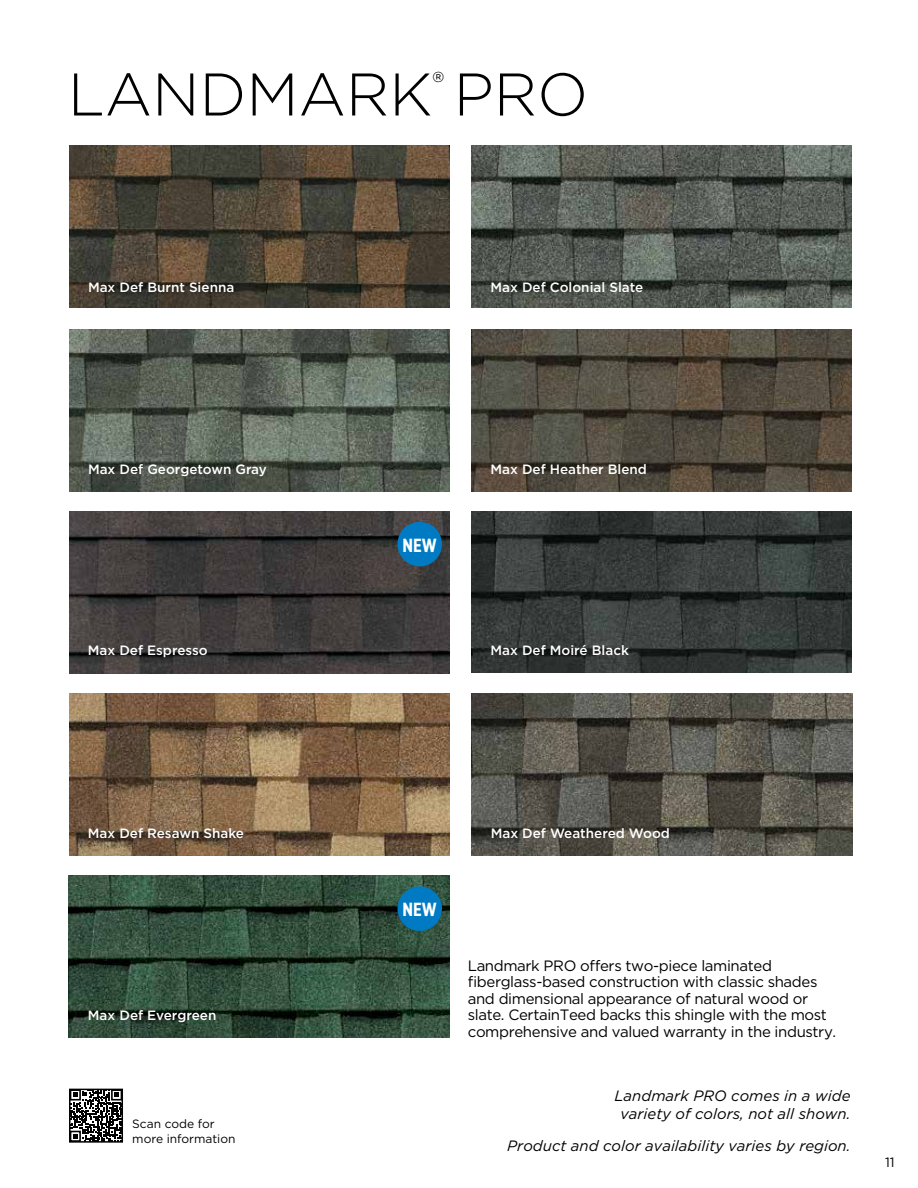
<style>
.page{position:relative;width:918px;height:1188px;background:#fff}
.page>*{position:absolute;margin:0;border:0;box-sizing:border-box;transform-origin:0 0}
.t1{font:300 60px "Gotham";color:#000}
.t2{font:700 19.05px "Gotham X Narrow";color:#fff}
.t3{font:15px/16.5px "Gotham";letter-spacing:-.025em;color:#000}
.t4{font:italic 15px/18px "Gotham";color:#000;text-align:center}
.t5{font:500 13.5px "Gotham";color:#fff}
.t6{font:13.5px "Gotham";color:#000}
.t7{font:12px/14.4px "Gotham";color:#000}
</style>
<div class="page">
<img style="left:472px;top:330px;width:380px;height:162px">
<img style="left:69px;top:330px;width:380px;height:162px">
<img style="left:69px;top:511px;width:380px;height:162px">
<img style="left:69px;top:876px;width:380px;height:162px">
<img style="left:472px;top:146px;width:380px;height:162px">
<img style="left:472px;top:694px;width:380px;height:162px">
<img style="left:472px;top:511px;width:380px;height:162px">
<img style="left:69px;top:694px;width:380px;height:162px">
<img style="left:69px;top:146px;width:380px;height:162px">
<div style="left:88px;top:281px;width:149px;height:16px;background:#000;opacity:.4"></div>
<div style="left:397px;top:522px;width:45px;height:44px;background:#007bc3;border-radius:50%"></div>
<div style="left:397px;top:886px;width:45px;height:45px;background:#007bc3;border-radius:50%"></div>
<svg style="left:72px;top:1092px;width:48px;height:48px"></svg>
<div style="left:69px;top:1089px;width:54px;height:54px;border:2px solid #000"></div>
<h1 class="t1" style="left:68px;top:56px;width:522px">LANDMARK<sup>®</sup> PRO</h1>
<p class="t5" style="left:88px;top:279px;width:148px">Max Def Burnt Sienna</p>
<p class="t5" style="left:490px;top:279px;width:154px">Max Def Colonial Slate</p>
<p class="t5" style="left:88px;top:460px;width:181px">Max Def Georgetown Gray</p>
<p class="t5" style="left:490px;top:460px;width:158px">Max Def Heather Blend</p>
<p class="t5" style="left:88px;top:642px;width:121px">Max Def Espresso</p>
<p class="t2" style="left:403px;top:533px;width:36px">NEW</p>
<p class="t5" style="left:490px;top:642px;width:140px">Max Def Moiré Black</p>
<p class="t5" style="left:88px;top:824px;width:158px">Max Def Resawn Shake</p>
<p class="t5" style="left:88px;top:1006px;width:130px">Max Def Evergreen</p>
<p class="t7" style="left:132px;top:1117px;width:105px">Scan code for more information</p>
<p class="t2" style="left:403px;top:898px;width:36px">NEW</p>
<p class="t5" style="left:491px;top:824px;width:181px">Max Def Weathered Wood</p>
<p class="t3" style="left:468px;top:957px;width:370px">Landmark PRO offers two-piece laminated fiberglass-based construction with classic shades and dimensional appearance of natural wood or slate. CertainTeed backs this shingle with the most comprehensive and valued warranty in the industry.</p>
<p class="t4" style="left:615px;top:1087px;width:237px">Landmark PRO comes in a wide variety of colors, not all shown.</p>
<p class="t4" style="left:507px;top:1137px;width:345px">Product and color availability varies by region.</p>
<p class="t6" style="left:885px;top:1153px;width:11px">11</p>
</div>
